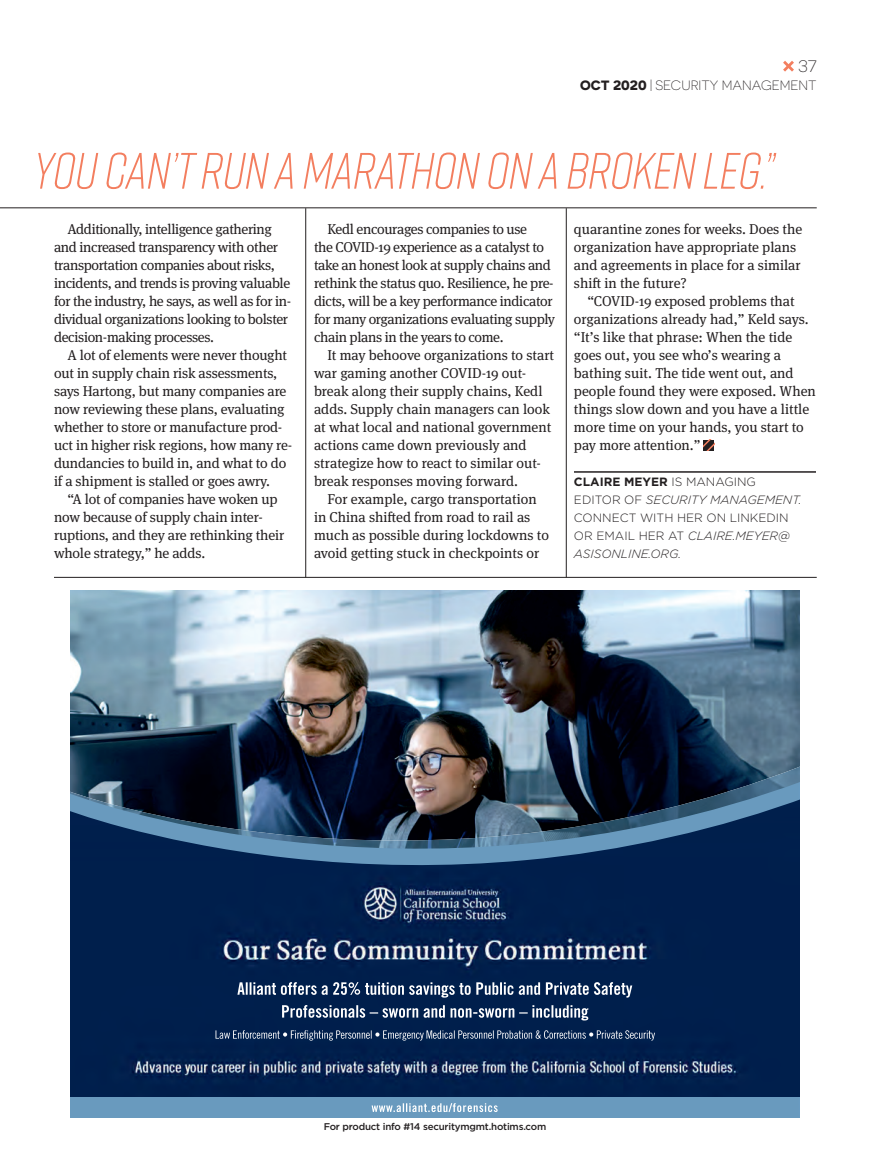
<style>
.page{position:relative;width:891px;height:1175px;background:#fff}
.page>*{position:absolute;margin:0;border:0;box-sizing:border-box;transform-origin:0 0}
.t1{font:italic 300 51px "Rift";letter-spacing:-.015em;color:#f37e5f}
.t2{font:300 16.5px "Novecentosanswide";color:#231f20}
.t3{font:14.25px/18px "Meta Serif OT";letter-spacing:-.01em;color:#231f20}
.t4{font:300 13.5px "Novecentosanswide";color:#231f20}
.t5{font:300 12px/18px "Gotham";color:#231f20}
.t6{font:500 9.75px "Gotham";letter-spacing:-.02em;color:#231f20}
.s1{font-weight:700}
.s2{font-style:italic}
</style>
<div class="page">
<svg style="left:783px;top:61px;width:11px;height:11px"></svg>
<hr style="left:574px;top:471px;width:242px;height:1px;background:#231f20">
<svg style="left:704px;top:440px;width:10px;height:10px"></svg>
<img style="left:70px;top:867px;width:729px;height:230px">
<img style="left:70px;top:591px;width:729px;height:174px">
<img style="left:70px;top:765px;width:729px;height:15px">
<img style="left:70px;top:780px;width:729px;height:87px">
<img style="left:237px;top:982px;width:117px;height:12px">
<img style="left:216px;top:1030px;width:88px;height:8px">
<div style="left:70px;top:1097px;width:729px;height:20px;background:#699abe"></div>
<img style="left:372px;top:1103px;width:100px;height:9px">
<hr style="left:566px;top:208px;width:1px;height:369px;background:#231f20">
<hr style="left:305px;top:208px;width:1px;height:369px;background:#231f20">
<hr style="left:0;top:207px;width:817px;height:1px;background:#231f20">
<hr style="left:54px;top:577px;width:763px;height:1px;background:#231f20">
<p class="t2" style="left:798px;top:56px;width:20px">37</p>
<p class="t4" style="left:580px;top:77px;width:238px"><span class="s1">OCT 2020</span> | SECURITY MANAGEMENT</p>
<h1 class="t1" style="left:33px;top:141px;width:744px">YOU CAN’T RUN A MARATHON ON A BROKEN LEG.”</h1>
<p class="t3" style="left:54px;top:221px;width:239px;text-indent:13px">Additionally, intelligence gathering and increased transparency with other transportation companies about risks, incidents, and trends is proving valuable for the industry, he says, as well as for in&shy;dividual organizations looking to bolster decision-making processes.</p>
<p class="t3" style="left:54px;top:347px;width:240px;text-indent:13px">A lot of elements were never thought out in supply chain risk assessments, says Hartong, but many companies are now reviewing these plans, evaluating whether to store or manufacture prod&shy;uct in higher risk regions, how many re&shy;dundancies to build in, and what to do if a shipment is stalled or goes awry.</p>
<p class="t3" style="left:54px;top:491px;width:232px;text-indent:13px">“A lot of companies have woken up now because of supply chain inter&shy;ruptions, and they are rethinking their whole strategy,” he adds.</p>
<p class="t3" style="left:314px;top:221px;width:243px;text-indent:13px">Kedl encourages companies to use<br>the COVID-19 experience as a catalyst to take an honest look at supply chains and rethink the status quo. Resilience, he pre&shy;dicts, will be a key performance indicator for many organizations evaluating supply chain plans in the years to come.</p>
<p class="t3" style="left:314px;top:347px;width:242px;text-indent:13px">It may behoove organizations to start war gaming another COVID-19 out&shy;break along their supply chains, Kedl adds. Supply chain managers can look at what local and national government actions came down previously and strategize how to react to similar out&shy;break responses moving forward.</p>
<p class="t3" style="left:314px;top:491px;width:236px;text-indent:13px">For example, cargo transportation in China shifted from road to rail as much as possible during lockdowns to avoid getting stuck in checkpoints or</p>
<p class="t3" style="left:574px;top:221px;width:230px">quarantine zones for weeks. Does the organization have appropriate plans and agreements in place for a similar shift in the future?</p>
<p class="t3" style="left:574px;top:293px;width:243px;text-indent:13px">“COVID-19 exposed problems that organizations already had,” Keld says. “It’s like that phrase: When the tide goes out, you see who’s wearing a bathing suit. The tide went out, and people found they were exposed. When things slow down and you have a little more time on your hands, you start to pay more attention.”</p>
<p class="t5" style="left:574px;top:474px;width:229px"><span class="s1">CLAIRE MEYER</span> IS MANAGING<br>EDITOR OF <span class="s2">SECURITY MANAGEMENT.<br></span>CONNECT WITH HER ON LINKEDIN<br>OR EMAIL HER AT <span class="s2">CLAIRE.MEYER@<br>ASISONLINE.ORG.</span></p>
<p class="t6" style="left:324px;top:1123px;width:224px">For product info #14 securitymgmt.hotims.com</p>
</div>
